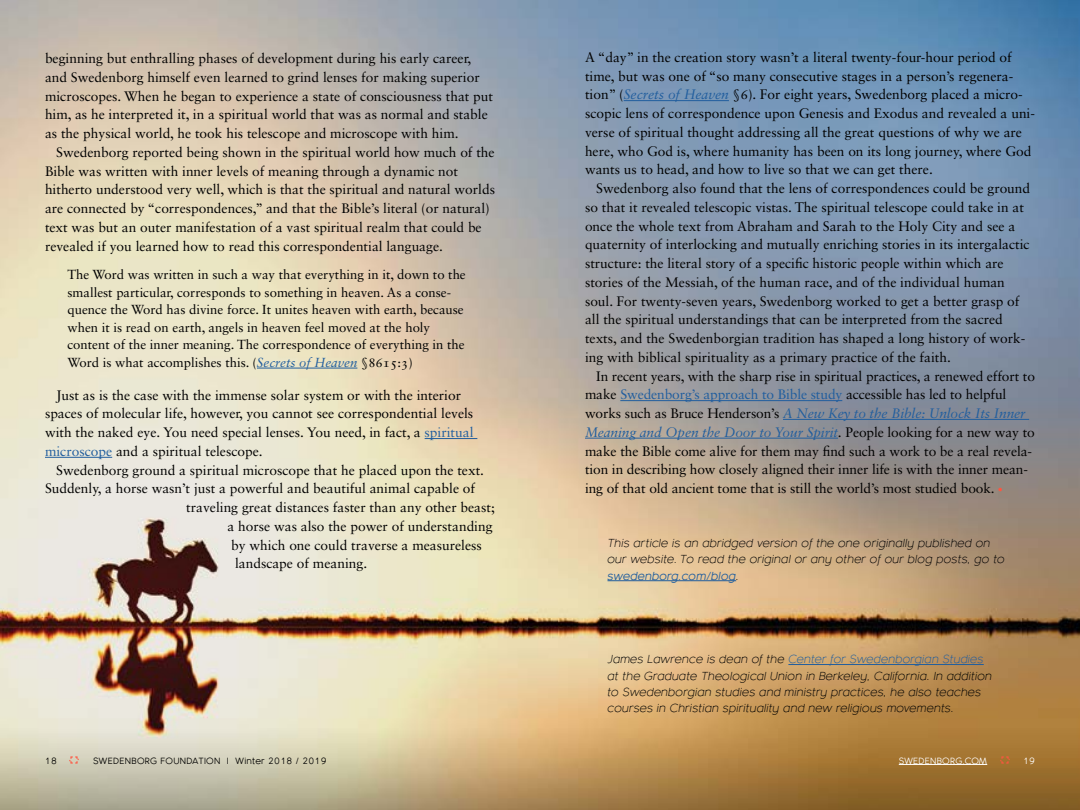
<style>
.page{position:relative;width:1080px;height:810px;background:#fff}
.page>*{position:absolute;margin:0;border:0;box-sizing:border-box;transform-origin:0 0}
.t1{font:13.75px/18.8px "Sabon LT Std";color:#000}
.t2{font:13.12px/17.5px "Sabon LT Std";color:#000}
.t3{font:italic 300 11.25px/16.2px "Bambino New";color:#000}
.t4{font:8.75px "Bambino New";letter-spacing:.025em;color:#000}
.t5{font:8.75px "Bambino New";letter-spacing:.025em;color:#fff}
.s1{font-style:italic;color:#215e9e}
.s2{color:#215e9e}
.s3{font-style:italic}
.s4{font-size:10px;color:#ff5541}
.s5{font-weight:400;color:#215e9e}
</style>
<div class="page">
<img style="left:0;top:0;width:1080px;height:810px">
<svg style="left:68px;top:754px;width:11px;height:11px"></svg>
<svg style="left:999px;top:754px;width:12px;height:11px"></svg>
<hr style="left:624px;top:100px;width:105px;height:1px;background:#215e9e">
<hr style="left:620px;top:400px;width:222px;height:1px;background:#215e9e">
<hr style="left:783px;top:419px;width:246px;height:1px;background:#215e9e">
<hr style="left:585px;top:438px;width:253px;height:1px;background:#215e9e">
<hr style="left:608px;top:580px;width:128px;height:1px;background:#215e9e">
<hr style="left:257px;top:368px;width:100px;height:1px;background:#215e9e">
<hr style="left:425px;top:438px;width:52px;height:1px;background:#215e9e">
<hr style="left:45px;top:457px;width:67px;height:1px;background:#215e9e">
<hr style="left:899px;top:764px;width:88px;height:1px;background:#fff">
<hr style="left:788px;top:664px;width:196px;height:1px;background:#215e9e">
<p class="t1" style="left:45px;top:49px;width:450px">beginning but enthralling phases of development during his early career, and Swedenborg himself even learned to grind lenses for making superior microscopes. When he began to experience a state of consciousness that put him, as he interpreted it, in a spiritual world that was as normal and stable as the physical world, he took his telescope and microscope with him.</p>
<p class="t1" style="left:45px;top:142px;width:452px;text-indent:11px">Swedenborg reported being shown in the spiritual world how much of the Bible was written with inner levels of meaning through a dynamic not hitherto understood very well, which is that the spiritual and natural worlds are connected by “correspondences,” and that the Bible’s literal (or natural) text was but an outer manifestation of a vast spiritual realm that could be revealed if you learned how to read this correspondential language.</p>
<p class="t2" style="left:68px;top:266px;width:400px">The Word was written in such a way that everything in it, down to the smallest particular, corresponds to something in heaven. As a conse&shy;quence the Word has divine force. It unites heaven with earth, because when it is read on earth, angels in heaven feel moved at the holy content of the inner meaning. The correspondence of everything in the Word is what accomplishes this. (<span class="s1">Secrets of Heaven</span> §8615:3)</p>
<p class="t1" style="left:45px;top:385px;width:430px;text-indent:11px">Just as is the case with the immense solar system or with the interior spaces of molecular life, however, you cannot see correspondential levels with the naked eye. You need special lenses. You need, in fact, a <span class="s2">spiritual microscope</span> and a spiritual telescope.</p>
<p class="t1" style="left:56px;top:460px;width:429px">Swedenborg ground a spiritual microscope that he placed upon the text.</p>
<p class="t1" style="left:45px;top:479px;width:432px">Suddenly, a horse wasn’t just a powerful and beautiful animal capable of</p>
<p class="t1" style="left:186px;top:498px;width:310px">traveling great distances faster than any other beast;</p>
<p class="t1" style="left:228px;top:517px;width:267px">a horse was also the power of understanding</p>
<p class="t1" style="left:231px;top:535px;width:252px">by which one could traverse a measureless</p>
<p class="t1" style="left:235px;top:554px;width:134px">landscape of meaning.</p>
<p class="t1" style="left:585px;top:47px;width:452px">A “day” in the creation story wasn’t a literal twenty-four-hour period of time, but was one of “so many consecutive stages in a person’s regenera&shy;tion” (<span class="s1">Secrets of Heaven</span> §6). For eight years, Swedenborg placed a micro&shy;scopic lens of correspondence upon Genesis and Exodus and revealed a uni&shy;verse of spiritual thought addressing all the great questions of why we are here, who God is, where humanity has been on its long journey, where God wants us to head, and how to live so that we can get there.</p>
<p class="t1" style="left:585px;top:179px;width:447px;text-indent:11px">Swedenborg also found that the lens of correspondences could be ground so that it revealed telescopic vistas. The spiritual telescope could take in at once the whole text from Abraham and Sarah to the Holy City and see a quaternity of interlocking and mutually enriching stories in its intergalactic structure: the literal story of a specific historic people within which are stories of the Messiah, of the human race, and of the individual human soul. For twenty-seven years, Swedenborg worked to get a better grasp of all the spiritual understandings that can be interpreted from the sacred texts, and the Swedenborgian tradition has shaped a long history of work&shy;ing with biblical spirituality as a primary practice of the faith.</p>
<p class="t1" style="left:585px;top:366px;width:451px;text-indent:11px">In recent years, with the sharp rise in spiritual practices, a renewed effort to make <span class="s2">Swedenborg’s approach to Bible study</span> accessible has led to helpful works such as Bruce Henderson’s <span class="s1">A New Key to the Bible: Unlock Its Inner Meaning and Open the Door to Your Spirit</span><span class="s3">.</span> People looking for a new way to make the Bible come alive for them may find such a work to be a real revela&shy;tion in describing how closely aligned their inner life is with the inner mean&shy;ing of that old ancient tome that is still the world’s most studied book. <span class="s4">•</span></p>
<p class="t3" style="left:608px;top:534px;width:399px">This article is an abridged version of the one originally published on our website. To read the original or any other of our blog posts, go to <span class="s5">swedenborg.com/blog</span>.</p>
<p class="t3" style="left:608px;top:650px;width:386px">James Lawrence is dean of the <span class="s2">Center for Swedenborgian Studies </span>at the Graduate Theological Union in Berkeley, California. In addition to Swedenborgian studies and ministry practices, he also teaches courses in Christian spirituality and new religious movements.</p>
<p class="t4" style="left:45px;top:753px;width:13px">18</p>
<p class="t4" style="left:93px;top:753px;width:235px">SWEDENBORG FOUNDATION l Winter 2018 / 2019</p>
<p class="t5" style="left:899px;top:753px;width:90px">SWEDENBORG.COM</p>
<p class="t5" style="left:1023px;top:753px;width:13px">19</p>
</div>
